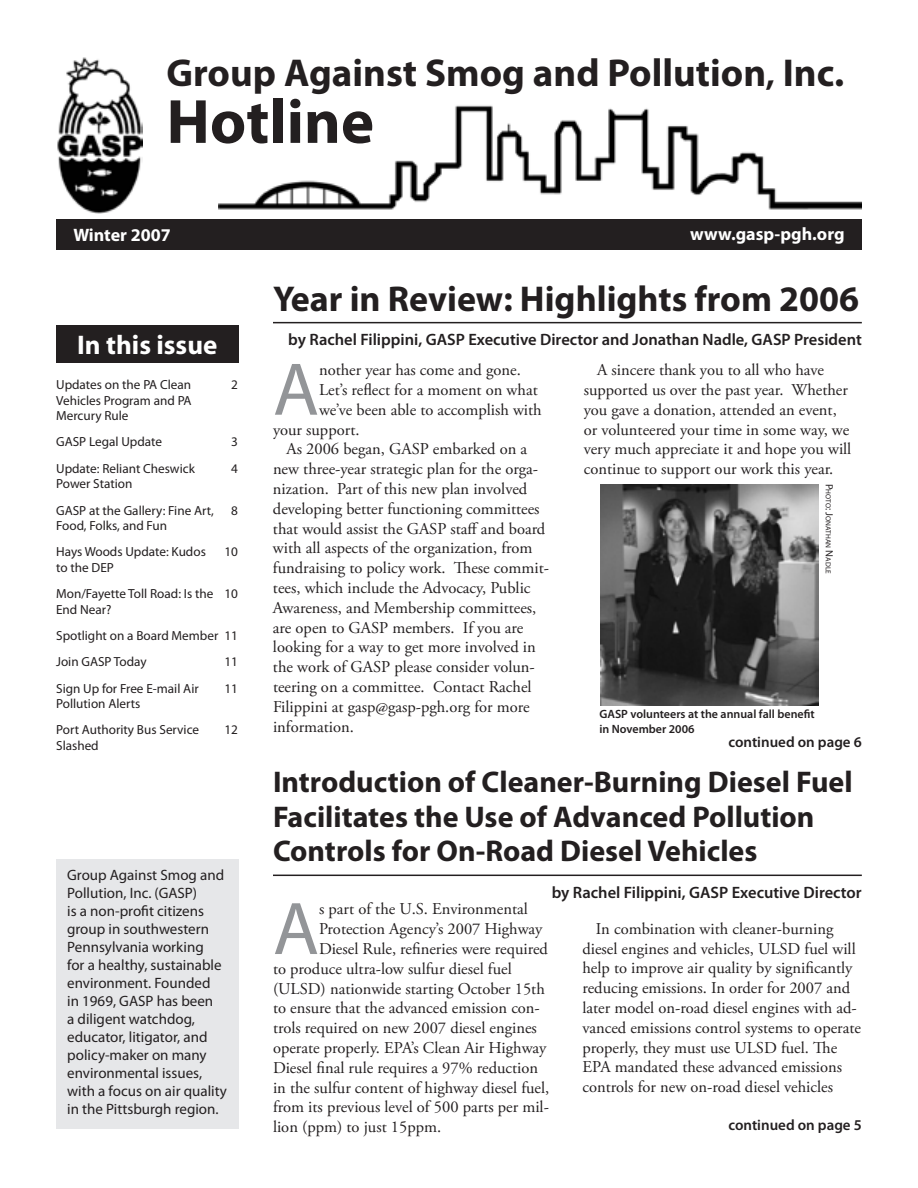
<style>
.page{position:relative;width:918px;height:1188px;background:#fff}
.page>*{position:absolute;margin:0;border:0;box-sizing:border-box;transform-origin:0 0}
.t1{font:75.3px "Myriad Pro";color:#939598}
.t2{font:700 63px "Myriad Pro";color:#231f20}
.t3{font:700 39px "Myriad Pro";color:#231f20}
.t4{font:700 36px "Myriad Pro";color:#231f20}
.t5{font:700 30px/34.5px "Myriad Pro";color:#231f20}
.t6{font:700 27px "Myriad";color:#fff}
.t7{font:700 18px "Myriad Pro";color:#fff}
.t8{font:16.5px/19.8px "Adobe Garamond Pro";color:#231f20}
.t9{font:600 16.5px "Myriad Pro";color:#231f20}
.t10{font:15px/18px "Myriad Pro";color:#231f20}
.t11{font:600 15px "Myriad Pro";color:#231f20}
.t12{font:13.2px/15.9px "Myriad Pro";color:#231f20}
.t13{font:600 12px/15px "Myriad Pro";color:#231f20}
.t14{font:7.35px "Myriad Pro";color:#231f20}
.s1{font-size:33px}
.s2{font-size:10.5px}
</style>
<div class="page">
<img style="left:219px;top:105px;width:643px;height:105px">
<div style="left:56px;top:325px;width:182px;height:38px;background:#231f20"></div>
<div style="left:56px;top:859px;width:182px;height:271px;background:#e6e7e9"></div>
<img style="left:57px;top:57px;width:86px;height:156px">
<div style="left:56px;top:220px;width:806px;height:30px;background:#231f20"></div>
<hr style="left:273px;top:322px;width:589px;height:1px;background:#231f20">
<hr style="left:273px;top:875px;width:589px;height:1px;background:#231f20">
<img style="left:600px;top:484px;width:218px;height:221px">
<h3 class="t3" style="left:166px;top:51px;width:679px">Group Against Smog and Pollution<span class="s1">,</span> Inc.</h3>
<h2 class="t2" style="left:166px;top:86px;width:209px">Hotline</h2>
<p class="t7" style="left:73px;top:224px;width:99px">Winter 2007</p>
<p class="t7" style="left:690px;top:224px;width:156px">www.gasp-pgh.org</p>
<h3 class="t6" style="left:77px;top:331px;width:142px">In this issue</h3>
<p class="t12" style="left:56px;top:377px;width:137px;text-align:justify">Updates on the PA Clean Vehicles Program and PA Mercury Rule</p>
<p class="t12" style="left:231px;top:377px;width:8px">2</p>
<p class="t12" style="left:56px;top:434px;width:107px">GASP Legal Update</p>
<p class="t12" style="left:231px;top:434px;width:8px">3</p>
<p class="t12" style="left:56px;top:460px;width:140px">Update: Reliant Cheswick<br>Power Station</p>
<p class="t12" style="left:231px;top:460px;width:8px">4</p>
<p class="t12" style="left:56px;top:502px;width:159px">GASP at the Gallery: Fine Art,<br>Food, Folks, and Fun</p>
<p class="t12" style="left:231px;top:502px;width:8px">8</p>
<p class="t12" style="left:56px;top:544px;width:151px">Hays Woods Update: Kudos to the DEP</p>
<p class="t12" style="left:225px;top:544px;width:15px">10</p>
<p class="t12" style="left:56px;top:586px;width:159px">Mon/Fayette Toll Road: Is the<br>End Near?</p>
<p class="t12" style="left:225px;top:586px;width:15px">10</p>
<p class="t12" style="left:56px;top:623px;width:183px;line-height:26.1px">Spotlight on a Board Member 11<br>Join GASP Today</p>
<p class="t12" style="left:225px;top:654px;width:15px">11</p>
<p class="t12" style="left:56px;top:680px;width:144px">Sign Up for Free E-mail Air<br>Pollution Alerts</p>
<p class="t12" style="left:225px;top:680px;width:15px">11</p>
<p class="t12" style="left:56px;top:722px;width:145px">Port Authority Bus Service<br>Slashed</p>
<p class="t12" style="left:225px;top:722px;width:15px">12</p>
<p class="t10" style="left:67px;top:867px;width:161px">Group Against Smog and<br>Pollution, Inc. (GASP)<br>is a non-profit citizens group in southwestern<br>Pennsylvania working<br>for a healthy, sustainable environment. Founded<br>in 1969, GASP has been<br>a diligent watchdog, educator, litigator, and policy-maker on many environmental issues, with a focus on air quality in the Pittsburgh region.</p>
<h3 class="t4" style="left:273px;top:279px;width:588px">Year in Review: Highlights from 2006</h3>
<p class="t9" style="left:288px;top:330px;width:575px">by Rachel Filippini, GASP Executive Director and Jonathan Nadle, GASP President</p>
<h1 class="t1" style="left:273px;top:348px;width:48px">A</h1>
<p class="t8" style="left:319px;top:361px;width:203px">nother year has come and gone.</p>
<p class="t8" style="left:319px;top:380px;width:220px">Let’s reflect for a moment on what</p>
<p class="t8" style="left:319px;top:400px;width:224px">we’ve been able to accomplish with</p>
<p class="t8" style="left:273px;top:420px;width:88px">your support.</p>
<p class="t8" style="left:287px;top:440px;width:242px">As 2006 began, GASP embarked on a</p>
<p class="t8" style="left:273px;top:460px;width:267px">new three-year strategic plan for the orga-</p>
<p class="t8" style="left:273px;top:479px;width:256px">nization. Part of this new plan involved</p>
<p class="t8" style="left:273px;top:499px;width:268px">developing better functioning committees</p>
<p class="t8" style="left:273px;top:519px;width:274px">that would assist the GASP staff and board</p>
<p class="t8" style="left:273px;top:539px;width:261px">with all aspects of the organization, from</p>
<p class="t8" style="left:273px;top:559px;width:278px">fundraising to policy work. These commit-</p>
<p class="t8" style="left:273px;top:578px;width:259px">tees, which include the Advocacy, Public</p>
<p class="t8" style="left:273px;top:598px;width:265px">Awareness, and Membership committees,</p>
<p class="t8" style="left:273px;top:618px;width:252px">are open to GASP members. If you are</p>
<p class="t8" style="left:273px;top:638px;width:264px">looking for a way to get more involved in</p>
<p class="t8" style="left:273px;top:658px;width:263px">the work of GASP please consider volun-</p>
<p class="t8" style="left:273px;top:677px;width:260px">teering on a committee. Contact Rachel</p>
<p class="t8" style="left:273px;top:697px;width:258px">Filippini at gasp@gasp-pgh.org for more</p>
<p class="t8" style="left:273px;top:717px;width:82px">information.</p>
<p class="t8" style="left:584px;top:361px;width:269px;text-indent:13px">A sincere thank you to all who have supported us over the past year. Whether you gave a donation, attended an event, or volunteered your time in some way, we very much appreciate it and hope you will continue to support our work this year.</p>
<p class="t14" style="left:832px;top:484px;width:92px;rotate:90deg"><span class="s2">P</span>HOTO<span class="s2">: J</span>ONATHAN <span class="s2">N</span>ADLE</p>
<p class="t13" style="left:599px;top:707px;width:217px">GASP volunteers at the annual fall benefit in November 2006</p>
<p class="t11" style="left:728px;top:734px;width:135px">continued on page 6</p>
<h3 class="t5" style="left:273px;top:765px;width:581px">Introduction of Cleaner-Burning Diesel Fuel<br>Facilitates the Use of Advanced Pollution<br>Controls for On-Road Diesel Vehicles</h3>
<p class="t9" style="left:552px;top:883px;width:312px">by Rachel Filippini, GASP Executive Director</p>
<h1 class="t1" style="left:273px;top:888px;width:48px">A</h1>
<p class="t8" style="left:319px;top:900px;width:210px">s part of the U.S. Environmental</p>
<p class="t8" style="left:582px;top:919px;width:280px;text-indent:14px">In combination with cleaner-burning diesel engines and vehicles, ULSD fuel will help to improve air quality by significantly reducing emissions. In order for 2007 and later model on-road diesel engines with ad&shy;vanced emissions control systems to operate properly, they must use ULSD fuel. The EPA mandated these advanced emissions controls for new on-road diesel vehicles</p>
<p class="t8" style="left:319px;top:920px;width:225px">Protection Agency’s 2007 Highway</p>
<p class="t8" style="left:319px;top:939px;width:230px">Diesel Rule, refineries were required</p>
<p class="t8" style="left:273px;top:959px;width:240px">to produce ultra-low sulfur diesel fuel</p>
<p class="t8" style="left:273px;top:979px;width:273px">(ULSD) nationwide starting October 15th</p>
<p class="t8" style="left:273px;top:999px;width:268px">to ensure that the advanced emission con-</p>
<p class="t8" style="left:273px;top:1019px;width:265px">trols required on new 2007 diesel engines</p>
<p class="t8" style="left:273px;top:1038px;width:275px">operate properly. EPA’s Clean Air Highway</p>
<p class="t8" style="left:273px;top:1058px;width:267px">Diesel final rule requires a 97% reduction</p>
<p class="t8" style="left:273px;top:1078px;width:278px">in the sulfur content of highway diesel fuel,</p>
<p class="t8" style="left:273px;top:1098px;width:277px">from its previous level of 500 parts per mil-</p>
<p class="t8" style="left:273px;top:1118px;width:170px">lion (ppm) to just 15ppm.</p>
<p class="t11" style="left:728px;top:1116px;width:135px">continued on page 5</p>
</div>
